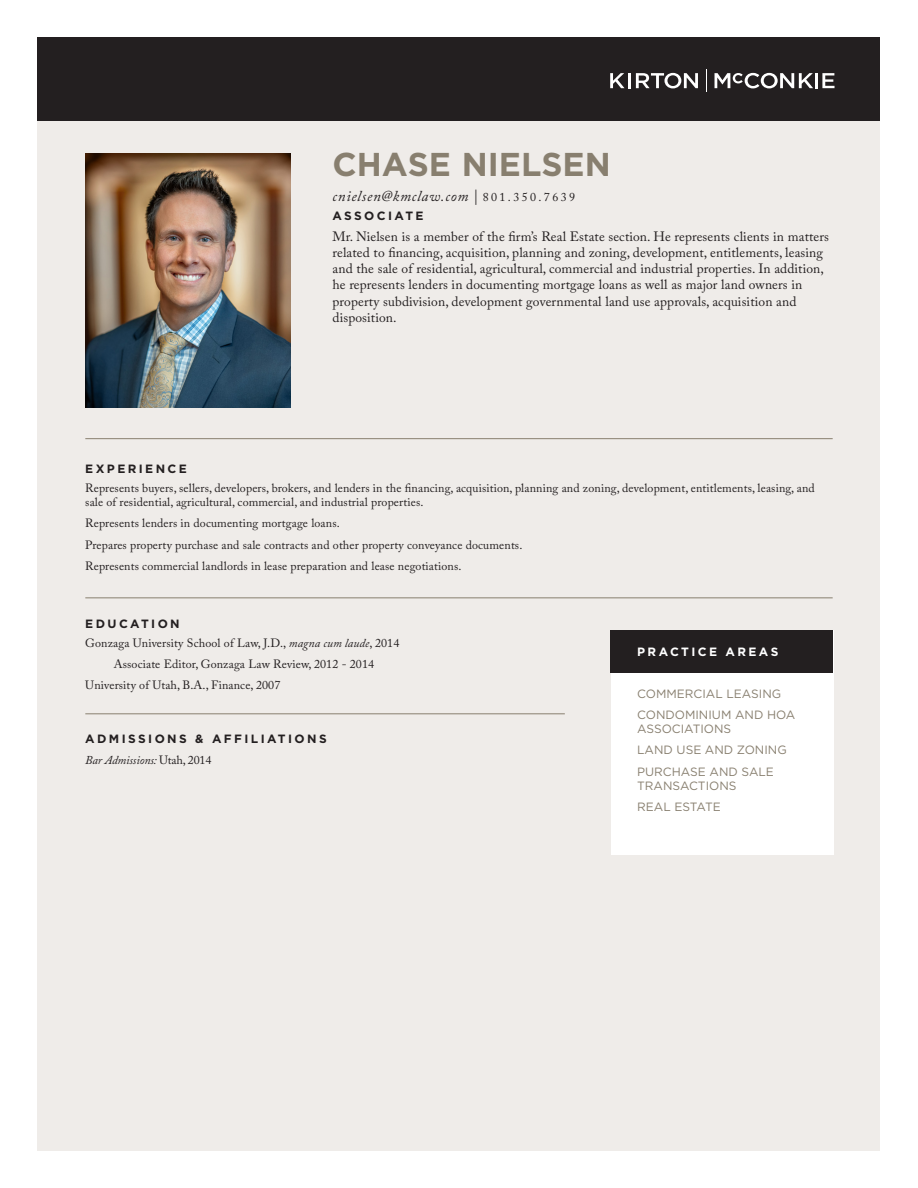
<style>
.page{position:relative;width:918px;height:1188px;background:#fff}
.page>*{position:absolute;margin:0;border:0;box-sizing:border-box;transform-origin:0 0}
.t1{font:700 33px "Gotham";color:#887f6f}
.t2{font:italic 15px "Adobe Caslon Pro";letter-spacing:.05em;color:#231f20}
.general_copy{font:13.5px/16.2px "Adobe Caslon Pro";letter-spacing:.01em;color:#231f20}
.copy{font:12px/14.4px "Adobe Caslon Pro";letter-spacing:.01em;color:#231f20}
.t3{font:12px/14.4px "Gotham";color:#887f6f}
.t4{font:700 12px "Gotham";letter-spacing:.2em;color:#231f20}
.t5{font:italic 12px "Adobe Caslon Pro";letter-spacing:-.01em;color:#231f20}
.t6{font:700 12px "Gotham";letter-spacing:.2em;color:#fff}
.s1{font-style:normal;font-size:12px}
.s2{font-style:italic}
.s3{font-style:normal}
</style>
<div class="page">
<div style="left:38px;top:110px;width:842px;height:1040px;background:#efece9"></div>
<div style="left:38px;top:38px;width:842px;height:83px;background:#231f20"></div>
<svg style="left:610px;top:73px;width:15px;height:15px"></svg>
<svg style="left:636px;top:73px;width:62px;height:15px"></svg>
<hr style="left:815px;top:73px;width:3px;height:15px;background:#fff">
<svg style="left:822px;top:73px;width:13px;height:15px"></svg>
<hr style="left:628px;top:73px;width:3px;height:15px;background:#fff">
<svg style="left:715px;top:73px;width:98px;height:15px"></svg>
<svg style="left:706px;top:69px;width:1px;height:23px"></svg>
<img style="left:85px;top:153px;width:206px;height:254px">
<div style="left:611px;top:630px;width:223px;height:225px;background:#fff"></div>
<div style="left:610px;top:630px;width:223px;height:43px;background:#231f20"></div>
<hr style="left:85px;top:438px;width:748px;height:1px;background:#887f6f">
<hr style="left:85px;top:597px;width:748px;height:1px;background:#887f6f">
<hr style="left:85px;top:713px;width:480px;height:1px;background:#887f6f">
<p class="t1" style="left:333px;top:143px;width:280px">CHASE NIELSEN</p>
<p class="t2" style="left:333px;top:188px;width:244px">cnielsen@kmclaw.com | <span class="s1">801.350.7639</span></p>
<p class="t4" style="left:333px;top:208px;width:93px">ASSOCIATE</p>
<p class="general_copy" style="left:333px;top:228px;width:498px">Mr. Nielsen is a member of the firm’s Real Estate section. He represents clients in matters related to financing, acquisition, planning and zoning, development, entitlements, leasing and the sale of residential, agricultural, commercial and industrial properties. In addition, he represents lenders in documenting mortgage loans as well as major land owners in property subdivision, development governmental land use approvals, acquisition and disposition.</p>
<p class="t4" style="left:85px;top:461px;width:103px">EXPERIENCE</p>
<p class="copy" style="left:85px;top:481px;width:731px">Represents buyers, sellers, developers, brokers, and lenders in the financing, acquisition, planning and zoning, development, entitlements, leasing, and sale of residential, agricultural, commercial, and industrial properties.</p>
<p class="copy" style="left:85px;top:516px;width:256px">Represents lenders in documenting mortgage loans.</p>
<p class="copy" style="left:85px;top:537px;width:439px">Prepares property purchase and sale contracts and other property conveyance documents.</p>
<p class="copy" style="left:85px;top:558px;width:378px">Represents commercial landlords in lease preparation and lease negotiations.</p>
<p class="t4" style="left:85px;top:616px;width:96px">EDUCATION</p>
<p class="copy" style="left:85px;top:635px;width:316px">Gonzaga University School of Law, J.D., <span class="s2">magna cum laude</span>, 2014</p>
<p class="copy" style="left:114px;top:656px;width:262px">Associate Editor, Gonzaga Law Review, 2012 - 2014</p>
<p class="copy" style="left:85px;top:678px;width:197px">University of Utah, B.A., Finance, 2007</p>
<p class="t4" style="left:85px;top:731px;width:243px">ADMISSIONS &amp; AFFILIATIONS</p>
<p class="t5" style="left:85px;top:753px;width:128px">Bar Admissions: <span class="s3">Utah, 2014</span></p>
<p class="t6" style="left:637px;top:644px;width:143px">PRACTICE AREAS</p>
<p class="t3" style="left:637px;top:686px;width:146px">COMMERCIAL LEASING</p>
<p class="t3" style="left:637px;top:707px;width:160px">CONDOMINIUM AND HOA<br>ASSOCIATIONS</p>
<p class="t3" style="left:637px;top:743px;width:151px">LAND USE AND ZONING</p>
<p class="t3" style="left:637px;top:764px;width:138px">PURCHASE AND SALE<br>TRANSACTIONS</p>
<p class="t3" style="left:637px;top:799px;width:85px">REAL ESTATE</p>
</div>
